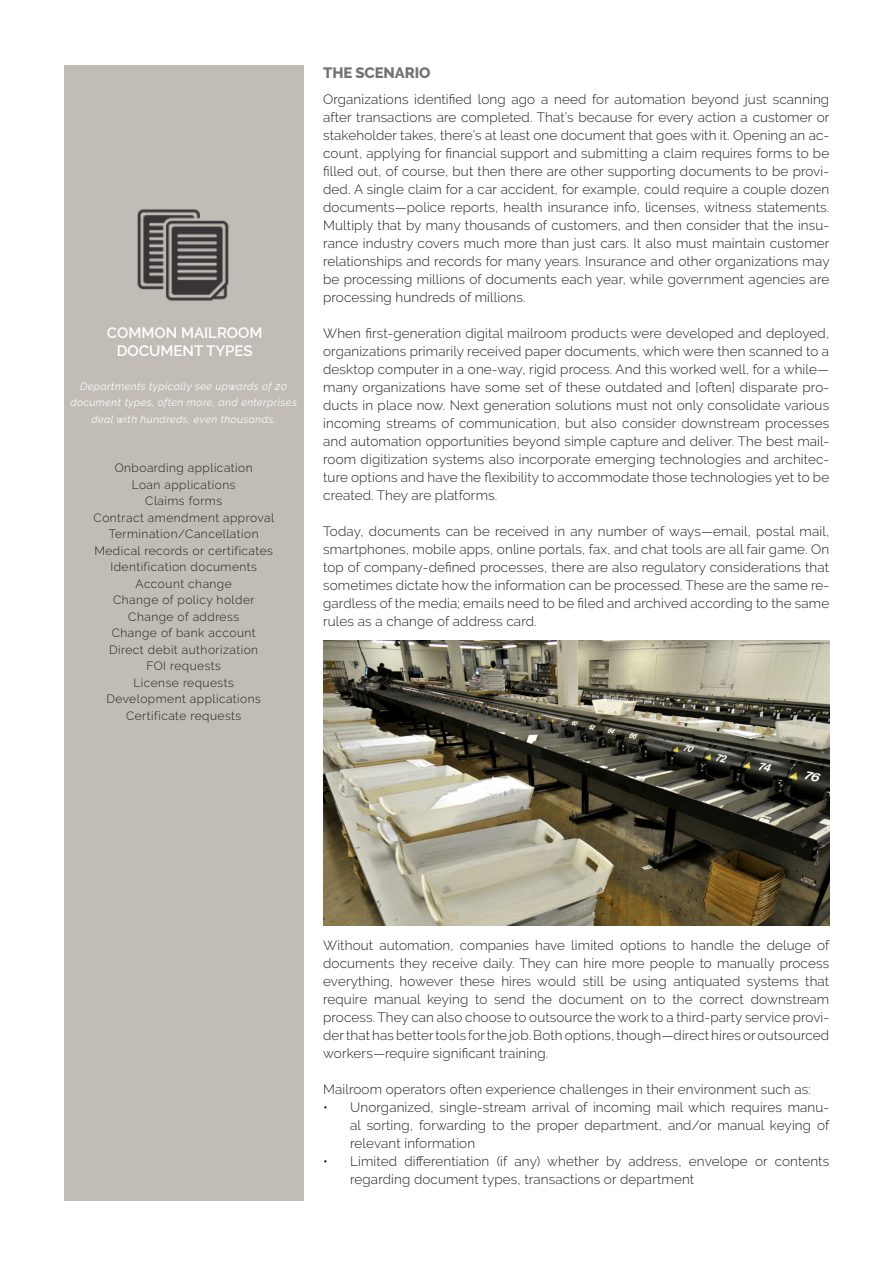
<style>
.page{position:relative;width:893px;height:1263px;background:#fff}
.page>*{position:absolute;margin:0;border:0;box-sizing:border-box;transform-origin:0 0}
.t1{font:600 15px/18px "Raleway";color:#fff;text-align:center}
.t2{font:800 15px "Raleway";letter-spacing:-.01em;color:#73736f}
.t3{font:300 13.5px/18px "Raleway";letter-spacing:.01em;color:#231f20;text-align:justify}
.t4{font:300 12px "Raleway";letter-spacing:.04em;color:#231f20}
.t5{font:italic 10.5px/16.5px "Raleway";letter-spacing:.04em;color:#fff;text-align:center}
</style>
<div class="page">
<div style="left:64px;top:65px;width:240px;height:1135px;background:#c1bcb5"></div>
<img style="left:137px;top:209px;width:92px;height:92px">
<img style="left:323px;top:640px;width:507px;height:285px">
<p class="t1" style="left:107px;top:324px;width:157px">COMMON MAILROOM<br>DOCUMENT TYPES</p>
<p class="t5" style="left:70px;top:378px;width:228px">Departments typically see upwards of 20 document types, often more, and enterprises deal with hundreds, even thousands.</p>
<p class="t4" style="left:115px;top:461px;width:139px">Onboarding application</p>
<p class="t4" style="left:132px;top:477px;width:105px">Loan applications</p>
<p class="t4" style="left:145px;top:494px;width:78px">Claims forms</p>
<p class="t4" style="left:94px;top:510px;width:182px">Contract amendment approval</p>
<p class="t4" style="left:109px;top:527px;width:151px">Termination/Cancellation</p>
<p class="t4" style="left:94px;top:543px;width:180px">Medical records or certificates</p>
<p class="t4" style="left:110px;top:560px;width:148px">Identification documents</p>
<p class="t4" style="left:136px;top:576px;width:98px">Account change</p>
<p class="t4" style="left:113px;top:593px;width:143px">Change of policy holder</p>
<p class="t4" style="left:128px;top:609px;width:112px">Change of address</p>
<p class="t4" style="left:112px;top:626px;width:145px">Change of bank account</p>
<p class="t4" style="left:109px;top:642px;width:150px">Direct debit authorization</p>
<p class="t4" style="left:146px;top:659px;width:76px">FOI requests</p>
<p class="t4" style="left:133px;top:675px;width:102px">License requests</p>
<p class="t4" style="left:106px;top:692px;width:156px">Development applications</p>
<p class="t4" style="left:126px;top:708px;width:117px">Certificate requests</p>
<p class="t2" style="left:323px;top:64px;width:109px">THE SCENARIO</p>
<p class="t3" style="left:323px;top:90px;width:508px">Organizations identified long ago a need for automation beyond just scanning after transactions are completed. That’s because for every action a customer or stakeholder takes, there’s at least one document that goes with it. Opening an ac&shy;count, applying for financial support and submitting a claim requires forms to be filled out, of course, but then there are other supporting documents to be provi&shy;ded. A single claim for a car accident, for example, could require a couple dozen documents—police reports, health insurance info, licenses, witness statements.<br>Multiply that by many thousands of customers, and then consider that the insu&shy;rance industry covers much more than just cars. It also must maintain customer relationships and records for many years. Insurance and other organizations may be processing millions of documents each year, while government agencies are processing hundreds of millions.</p>
<p class="t3" style="left:323px;top:324px;width:507px">When first-generation digital mailroom products were developed and deployed, organizations primarily received paper documents, which were then scanned to a desktop computer in a one-way, rigid process. And this worked well, for a while— many organizations have some set of these outdated and [often] disparate pro&shy;ducts in place now. Next generation solutions must not only consolidate various incoming streams of communication, but also consider downstream processes and automation opportunities beyond simple capture and deliver. The best mail&shy;room digitization systems also incorporate emerging technologies and architec&shy;ture options and have the flexibility to accommodate those technologies yet to be created. They are platforms.</p>
<p class="t3" style="left:323px;top:522px;width:508px">Today, documents can be received in any number of ways—email, postal mail, smartphones, mobile apps, online portals, fax, and chat tools are all fair game. On top of company-defined processes, there are also regulatory considerations that sometimes dictate how the information can be processed. These are the same re&shy;gardless of the media; emails need to be filed and archived according to the same rules as a change of address card.</p>
<p class="t3" style="left:323px;top:936px;width:508px">Without automation, companies have limited options to handle the deluge of documents they receive daily. They can hire more people to manually process everything, however these hires would still be using antiquated systems that require manual keying to send the document on to the correct downstream process. They can also choose to outsource the work to a third-party service provi&shy;der that has better tools for the job. Both options, though—direct hires or outsourced workers—require significant training.</p>
<p class="t3" style="left:323px;top:1080px;width:489px">Mailroom operators often experience challenges in their environment such as:</p>
<p class="t3" style="left:350px;top:1098px;width:481px;text-indent:-27px">• Unorganized, single-stream arrival of incoming mail which requires manu&shy;al sorting, forwarding to the proper department, and/or manual keying of relevant information</p>
<p class="t3" style="left:350px;top:1152px;width:480px;text-indent:-27px">• Limited differentiation (if any) whether by address, envelope or contents regarding document types, transactions or department</p>
</div>
